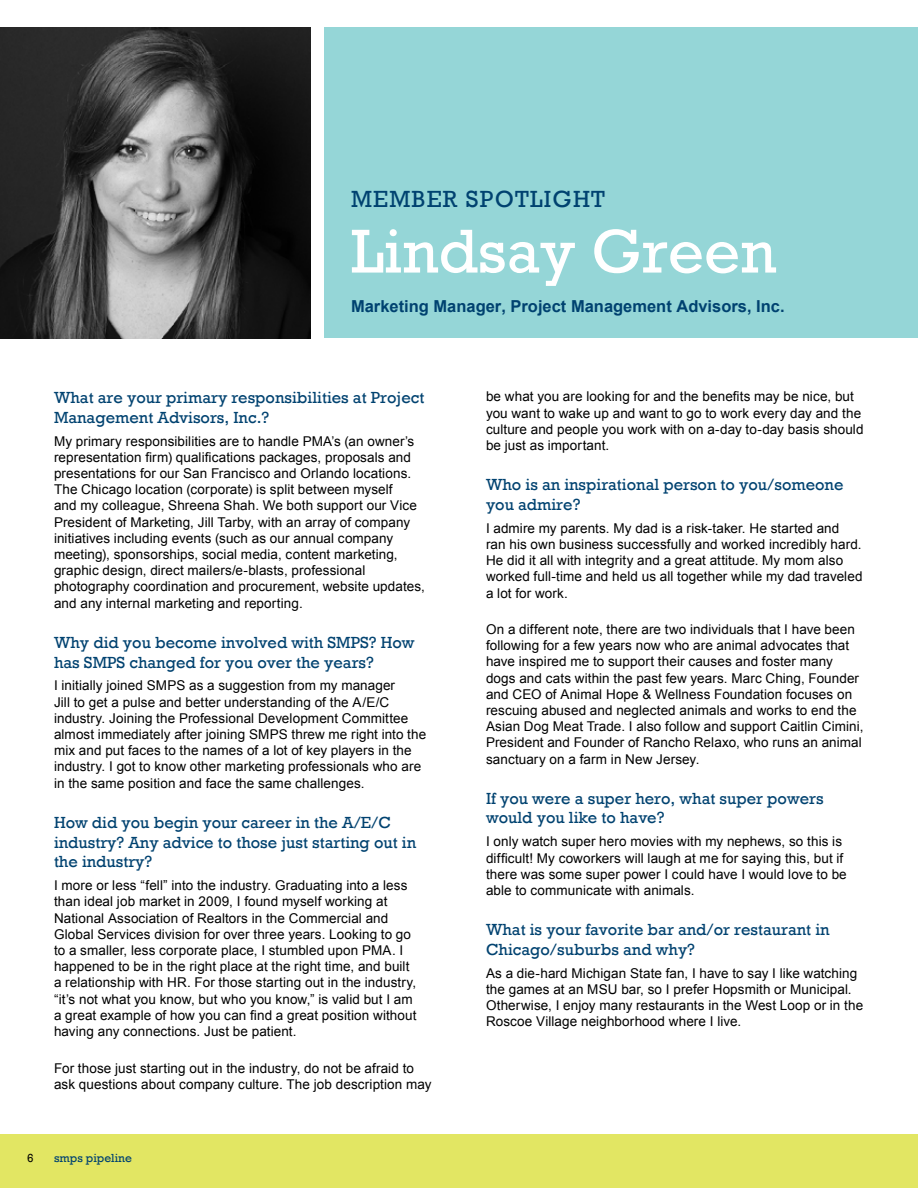
<style>
.page{position:relative;width:918px;height:1188px;background:#fff}
.page>*{position:absolute;margin:0;border:0;box-sizing:border-box;transform-origin:0 0}
.t1{font:63px "Rockwell";color:#fff}
.t2{font:24px "Rockwell";letter-spacing:.05em;color:#004270}
.t3{font:16.5px/19.8px "Rockwell";color:#004270}
.t4{font:700 16.5px "Arial";color:#004270}
.t5{font:13.5px/16.2px "Arial";letter-spacing:.005em;color:#000}
.t6{font:12px "Rockwell";color:#004270}
.t7{font:12px "Rockwell";color:#000}
</style>
<div class="page">
<div style="left:0;top:1134px;width:918px;height:54px;background:#e2e663"></div>
<div style="left:324px;top:27px;width:594px;height:311px;background:#95d6d7"></div>
<img style="left:0;top:27px;width:311px;height:311px">
<h2 class="t2" style="left:351px;top:185px;width:255px">MEMBER SPOTLIGHT</h2>
<h1 class="t1" style="left:351px;top:215px;width:427px">Lindsay Green</h1>
<p class="t4" style="left:351px;top:295px;width:435px">Marketing Manager, Project Management Advisors, Inc.</p>
<p class="t3" style="left:54px;top:388px;width:372px">What are your primary responsibilities at Project<br>Management Advisors, Inc.?</p>
<p class="t5" style="left:54px;top:433px;width:372px">My primary responsibilities are to handle PMA’s (an owner’s representation firm) qualifications packages, proposals and presentations for our San Francisco and Orlando locations.<br>The Chicago location (corporate) is split between myself<br>and my colleague, Shreena Shah. We both support our Vice President of Marketing, Jill Tarby, with an array of company initiatives including events (such as our annual company meeting), sponsorships, social media, content marketing, graphic design, direct mailers/e-blasts, professional photography coordination and procurement, website updates, and any internal marketing and reporting.</p>
<p class="t3" style="left:54px;top:633px;width:362px">Why did you become involved with SMPS? How has SMPS changed for you over the years?</p>
<p class="t5" style="left:54px;top:678px;width:374px">I initially joined SMPS as a suggestion from my manager<br>Jill to get a pulse and better understanding of the A/E/C industry. Joining the Professional Development Committee almost immediately after joining SMPS threw me right into the mix and put faces to the names of a lot of key players in the industry. I got to know other marketing professionals who are in the same position and face the same challenges.</p>
<p class="t3" style="left:54px;top:813px;width:364px">How did you begin your career in the A/E/C industry? Any advice to those just starting out in the industry?</p>
<p class="t5" style="left:54px;top:878px;width:364px">I more or less “fell” into the industry. Graduating into a less than ideal job market in 2009, I found myself working at National Association of Realtors in the Commercial and Global Services division for over three years. Looking to go to a smaller, less corporate place, I stumbled upon PMA. I happened to be in the right place at the right time, and built a relationship with HR. For those starting out in the industry, “it’s not what you know, but who you know,” is valid but I am a great example of how you can find a great position without having any connections. Just be patient.</p>
<p class="t5" style="left:54px;top:1060px;width:379px">For those just starting out in the industry, do not be afraid to ask questions about company culture. The job description may</p>
<p class="t7" style="left:27px;top:1151px;width:8px">6</p>
<p class="t6" style="left:54px;top:1151px;width:80px">smps pipeline</p>
<p class="t5" style="left:486px;top:389px;width:379px">be what you are looking for and the benefits may be nice, but you want to wake up and want to go to work every day and the culture and people you work with on a-day to-day basis should be just as important.</p>
<p class="t3" style="left:486px;top:475px;width:359px">Who is an inspirational person to you/someone you admire?</p>
<p class="t5" style="left:486px;top:520px;width:378px">I admire my parents. My dad is a risk-taker. He started and<br>ran his own business successfully and worked incredibly hard.<br>He did it all with integrity and a great attitude. My mom also worked full-time and held us all together while my dad traveled a lot for work.</p>
<p class="t5" style="left:486px;top:621px;width:379px">On a different note, there are two individuals that I have been following for a few years now who are animal advocates that have inspired me to support their causes and foster many dogs and cats within the past few years. Marc Ching, Founder and CEO of Animal Hope &amp; Wellness Foundation focuses on rescuing abused and neglected animals and works to end the Asian Dog Meat Trade. I also follow and support Caitlin Cimini, President and Founder of Rancho Relaxo, who runs an animal sanctuary on a farm in New Jersey.</p>
<p class="t3" style="left:486px;top:788px;width:339px">If you were a super hero, what super powers would you like to have?</p>
<p class="t5" style="left:486px;top:834px;width:362px">I only watch super hero movies with my nephews, so this is difficult! My coworkers will laugh at me for saying this, but if there was some super power I could have I would love to be able to communicate with animals.</p>
<p class="t3" style="left:486px;top:920px;width:345px">What is your favorite bar and/or restaurant in<br>Chicago/suburbs and why?</p>
<p class="t5" style="left:486px;top:965px;width:379px">As a die-hard Michigan State fan, I have to say I like watching the games at an MSU bar, so I prefer Hopsmith or Municipal.<br>Otherwise, I enjoy many restaurants in the West Loop or in the Roscoe Village neighborhood where I live.</p>
</div>
